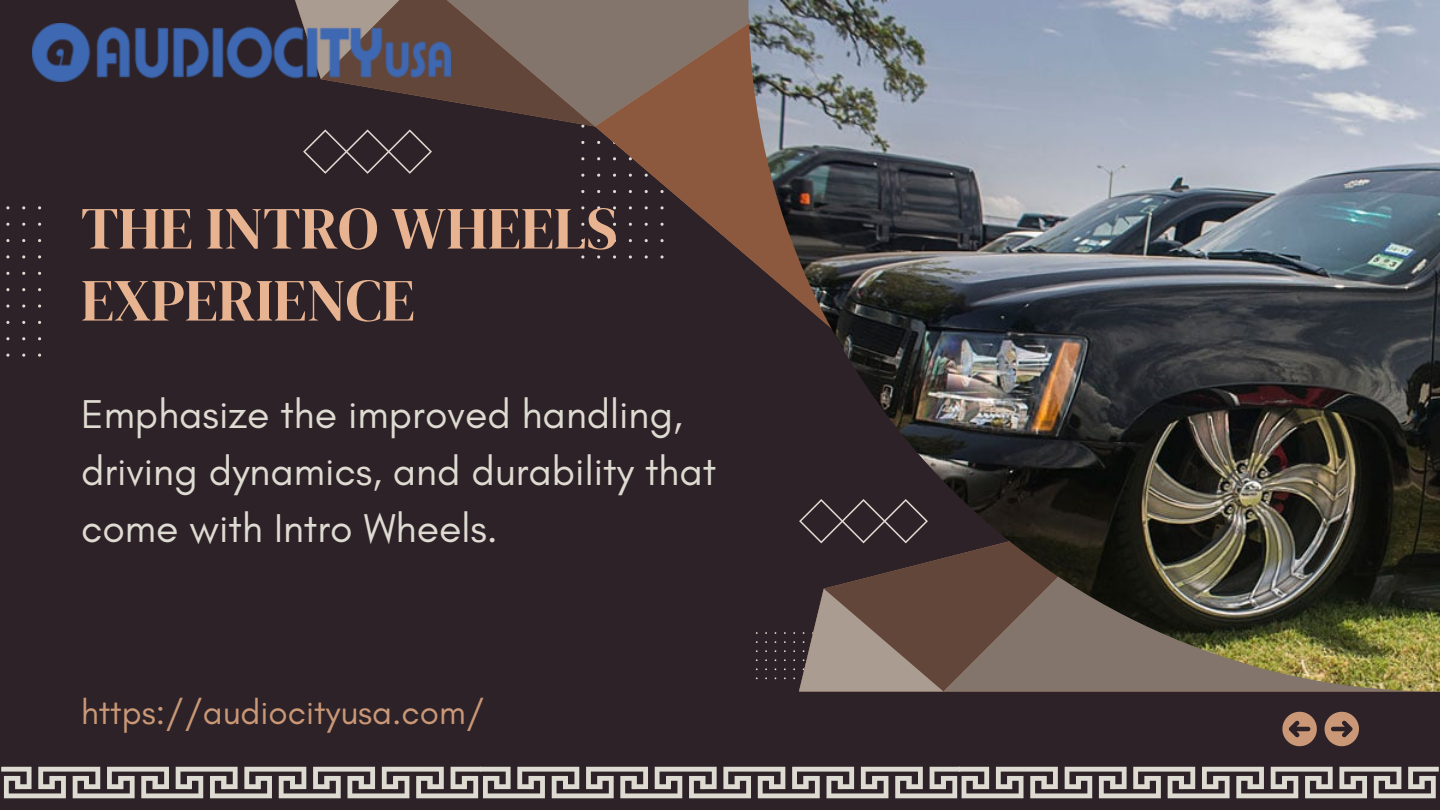
<style>
.page{position:relative;width:1440px;height:810px;background:#2d2227}
.page>*{position:absolute;margin:0;border:0;box-sizing:border-box;transform-origin:0 0}
.t1{font:59.8px/72px "DM Serif Display";color:#e7b391}
.t2{font:41px/57px "Glacial Indifference";color:#dedbd2}
.t3{font:35px "Glacial Indifference";color:#ca9877}
</style>
<div class="page">
<svg style="left:664px;top:139px;width:84px;height:118px;fill:#8c593e"></svg>
<svg style="left:664px;top:0;width:84px;height:139px;background:#88634f"></svg>
<img style="left:748px;top:0;width:692px;height:692px">
<svg style="left:295px;top:0;width:369px;height:259px"></svg>
<svg style="left:799px;top:499px;width:129px;height:44px"></svg>
<svg style="left:6px;top:206px;width:35px;height:151px"></svg>
<svg style="left:1px;top:767px;width:1438px;height:31px"></svg>
<svg style="left:1325px;top:712px;width:34px;height:34px"></svg>
<svg style="left:1282px;top:712px;width:35px;height:34px"></svg>
<img style="left:32px;top:24px;width:419px;height:57px">
<p class="t1" style="left:81px;top:192px;width:538px">THE INTRO WHEELS<br>EXPERIENCE</p>
<p class="t2" style="left:81px;top:385px;width:637px">Emphasize the improved handling, driving dynamics, and durability that come with Intro Wheels.</p>
<p class="t3" style="left:81px;top:691px;width:405px">https://audiocityusa.com/</p>
</div>
